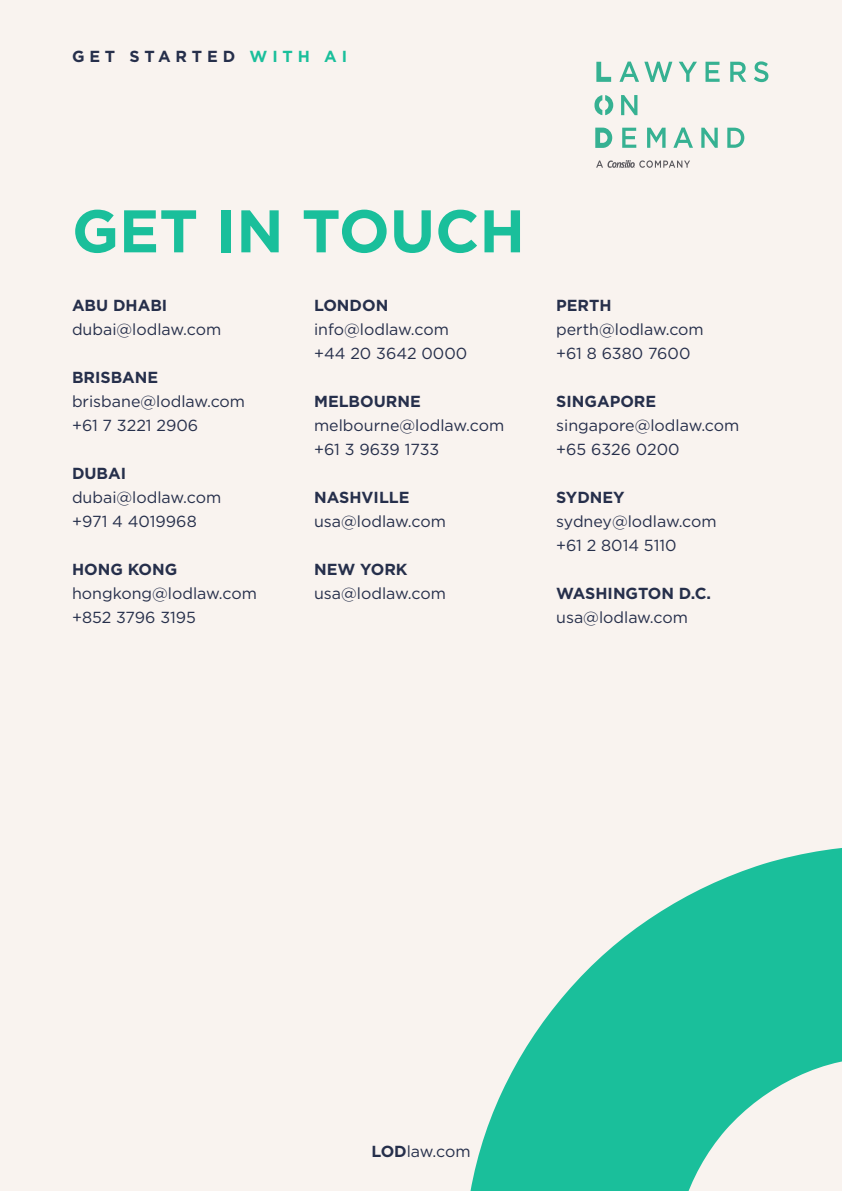
<style>
.page{position:relative;width:842px;height:1191px;background:#f9f3ef}
.page>*{position:absolute;margin:0;border:0;box-sizing:border-box;transform-origin:0 0}
.t1{font:700 60px "Gotham";color:#1abf9b}
.t2{font:16px/24px "Gotham";color:#262f4b}
.t3{font:700 16px "Gotham";color:#262f4b}
.t4{font:700 16px "Gotham";letter-spacing:.3em;color:#262f4b}
.t5{font:700 16px "Gotham";letter-spacing:.3em;color:#1abf9b}
.s1{color:#1abf9b}
.s2{font-weight:700}
</style>
<div class="page">
<svg style="left:470px;top:848px;width:372px;height:343px;fill:#1abf9b"></svg>
<svg style="left:596px;top:62px;width:15px;height:20px"></svg>
<svg style="left:619px;top:62px;width:53px;height:20px"></svg>
<svg style="left:679px;top:62px;width:18px;height:20px"></svg>
<svg style="left:705px;top:62px;width:15px;height:20px"></svg>
<svg style="left:730px;top:62px;width:16px;height:20px"></svg>
<svg style="left:754px;top:61px;width:14px;height:21px"></svg>
<svg style="left:595px;top:128px;width:17px;height:20px"></svg>
<svg style="left:622px;top:128px;width:14px;height:20px"></svg>
<svg style="left:647px;top:128px;width:19px;height:20px"></svg>
<svg style="left:673px;top:127px;width:20px;height:21px"></svg>
<svg style="left:701px;top:128px;width:17px;height:20px"></svg>
<svg style="left:727px;top:128px;width:17px;height:20px"></svg>
<svg style="left:594px;top:95px;width:19px;height:20px"></svg>
<svg style="left:621px;top:95px;width:16px;height:20px"></svg>
<svg style="left:596px;top:160px;width:94px;height:8px"></svg>
<p class="t4" style="left:72px;top:46px;width:165px">GET STARTED</p>
<p class="t5" style="left:250px;top:46px;width:99px">WITH AI</p>
<p class="t4" style="left:72px;top:47px;width:240px">MAKING AN <span class="s1">IMPACT</span></p>
<p class="t4" style="left:75px;top:48px;width:189px">MEASURE YOUR</p>
<p class="t5" style="left:277px;top:48px;width:88px">IMPACT</p>
<h1 class="t1" style="left:72px;top:191px;width:454px">GET IN TOUCH</h1>
<p class="t3" style="left:72px;top:294px;width:97px">ABU DHABI</p>
<p class="t2" style="left:72px;top:316px;width:151px">dubai@lodlaw.com</p>
<p class="t3" style="left:72px;top:366px;width:88px">BRISBANE</p>
<p class="t2" style="left:72px;top:388px;width:175px">brisbane@lodlaw.com +61 7 3221 2906</p>
<p class="t3" style="left:72px;top:462px;width:56px">DUBAI</p>
<p class="t2" style="left:72px;top:484px;width:151px">dubai@lodlaw.com +971 4 4019968</p>
<p class="t3" style="left:72px;top:558px;width:107px">HONG KONG</p>
<p class="t2" style="left:72px;top:580px;width:186px">hongkong@lodlaw.com +852 3796 3195</p>
<p class="t3" style="left:314px;top:294px;width:76px">LONDON</p>
<p class="t2" style="left:314px;top:316px;width:155px">info@lodlaw.com +44 20 3642 0000</p>
<p class="t3" style="left:314px;top:390px;width:108px">MELBOURNE</p>
<p class="t2" style="left:314px;top:412px;width:192px">melbourne@lodlaw.com +61 3 9639 1733</p>
<p class="t3" style="left:314px;top:486px;width:97px">NASHVILLE</p>
<p class="t2" style="left:314px;top:508px;width:133px">usa@lodlaw.com</p>
<p class="t3" style="left:314px;top:558px;width:95px">NEW YORK</p>
<p class="t2" style="left:314px;top:580px;width:133px">usa@lodlaw.com</p>
<p class="t3" style="left:556px;top:294px;width:57px">PERTH</p>
<p class="t2" style="left:556px;top:316px;width:149px">perth@lodlaw.com +61 8 6380 7600</p>
<p class="t3" style="left:556px;top:390px;width:102px">SINGAPORE</p>
<p class="t2" style="left:556px;top:412px;width:185px">singapore@lodlaw.com +65 6326 0200</p>
<p class="t3" style="left:556px;top:486px;width:70px">SYDNEY</p>
<p class="t2" style="left:556px;top:508px;width:162px">sydney@lodlaw.com +61 2 8014 5110</p>
<p class="t3" style="left:556px;top:582px;width:156px">WASHINGTON D.C.</p>
<p class="t2" style="left:556px;top:604px;width:133px">usa@lodlaw.com</p>
<p class="t2" style="left:371px;top:1139px;width:101px"><span class="s2">LOD</span>law.com</p>
</div>
